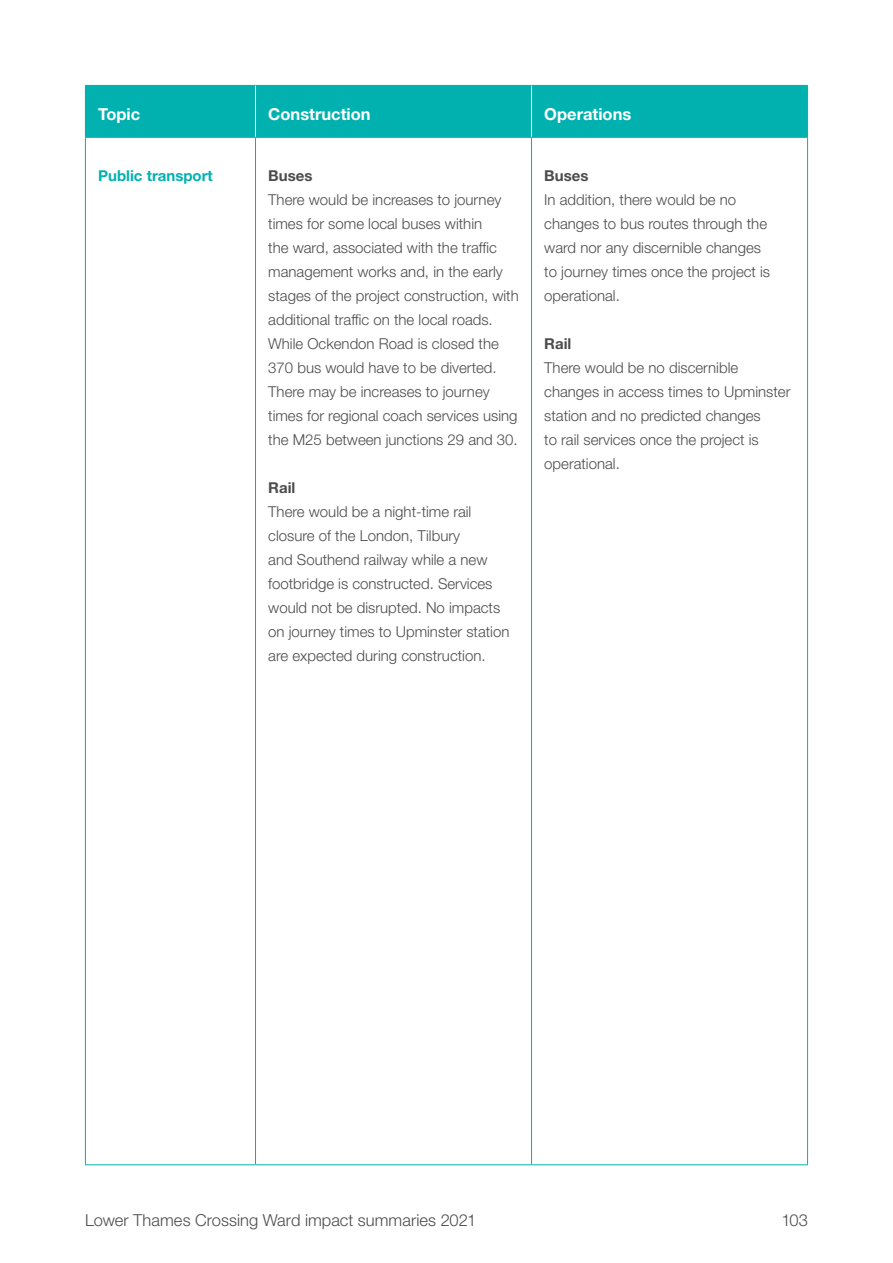
<style>
.page{position:relative;width:893px;height:1263px;background:#fff}
.page>*{position:absolute;margin:0;border:0;box-sizing:border-box;transform-origin:0 0}
.t1{font:300 16.5px "Helvetica Neue LT Pro";color:#4b4c4d}
.TABLEHEADER{font:700 16.5px "Helvetica Neue LT Pro";color:#fff}
.ER_Table{font:300 15px/24px "Helvetica Neue LT Pro";color:#4b4c4d}
.ER_TableBOLD{font:700 15px "Helvetica Neue LT Pro";color:#00b1b0}
.ER_TableBOLD-2{font:700 15px "Helvetica Neue LT Pro";color:#4b4c4d}
.ER_Table-2{font:700 15px "Helvetica Neue LT Pro";color:#4b4c4d}
</style>
<div class="page">
<div style="left:86px;top:86px;width:721px;height:51px;background:#00b1b0"></div>
<hr style="left:255px;top:138px;width:1px;height:1026px;background:#00b1b0">
<hr style="left:531px;top:138px;width:1px;height:1026px;background:#00b1b0">
<hr style="left:85px;top:1164px;width:170px;height:1px;background:#00b1b0">
<hr style="left:255px;top:1164px;width:276px;height:1px;background:#00b1b0">
<hr style="left:531px;top:1164px;width:277px;height:1px;background:#00b1b0">
<hr style="left:85px;top:138px;width:1px;height:1026px;background:#00b1b0">
<hr style="left:807px;top:138px;width:1px;height:1026px;background:#00b1b0">
<hr style="left:85px;top:85px;width:170px;height:1px;background:#00b1b0">
<hr style="left:85px;top:86px;width:1px;height:51px;background:#00b1b0">
<hr style="left:255px;top:85px;width:276px;height:1px;background:#00b1b0">
<hr style="left:531px;top:85px;width:277px;height:1px;background:#00b1b0">
<hr style="left:807px;top:86px;width:1px;height:51px;background:#00b1b0">
<hr style="left:85px;top:137px;width:170px;height:1px;background:#00b1b0">
<hr style="left:255px;top:137px;width:276px;height:1px;background:#00b1b0">
<hr style="left:531px;top:137px;width:277px;height:1px;background:#00b1b0">
<hr style="left:255px;top:86px;width:1px;height:51px;background:#fff">
<hr style="left:531px;top:86px;width:1px;height:51px;background:#fff">
<p class="TABLEHEADER" style="left:98px;top:104px;width:44px">Topic</p>
<p class="TABLEHEADER" style="left:268px;top:104px;width:104px">Construction</p>
<p class="TABLEHEADER" style="left:544px;top:104px;width:89px">Operations</p>
<p class="ER_TableBOLD" style="left:98px;top:166px;width:116px">Public transport</p>
<p class="ER_TableBOLD-2" style="left:268px;top:166px;width:46px">Buses</p>
<p class="ER_Table" style="left:268px;top:187px;width:252px">There would be increases to journey times for some local buses within<br>the ward, associated with the traffic management works and, in the early stages of the project construction, with additional traffic on the local roads.</p>
<p class="ER_Table" style="left:268px;top:331px;width:232px">While Ockendon Road is closed the<br>370 bus would have to be diverted.</p>
<p class="ER_Table" style="left:268px;top:379px;width:251px">There may be increases to journey times for regional coach services using the M25 between junctions 29 and 30.</p>
<p class="ER_TableBOLD-2" style="left:268px;top:478px;width:29px">Rail</p>
<p class="ER_Table" style="left:268px;top:499px;width:243px">There would be a night-time rail closure of the London, Tilbury<br>and Southend railway while a new footbridge is constructed. Services would not be disrupted. No impacts on journey times to Upminster station are expected during construction.</p>
<p class="ER_Table-2" style="left:544px;top:166px;width:46px">Buses</p>
<p class="ER_Table" style="left:544px;top:187px;width:227px">In addition, there would be no changes to bus routes through the ward nor any discernible changes to journey times once the project is operational.</p>
<p class="ER_Table-2" style="left:544px;top:334px;width:29px">Rail</p>
<p class="ER_Table" style="left:544px;top:355px;width:248px">There would be no discernible changes in access times to Upminster station and no predicted changes<br>to rail services once the project is operational.</p>
<p class="t1" style="left:85px;top:1210px;width:393px">Lower Thames Crossing Ward impact summaries 2021</p>
<p class="t1" style="left:781px;top:1210px;width:28px">103</p>
</div>
